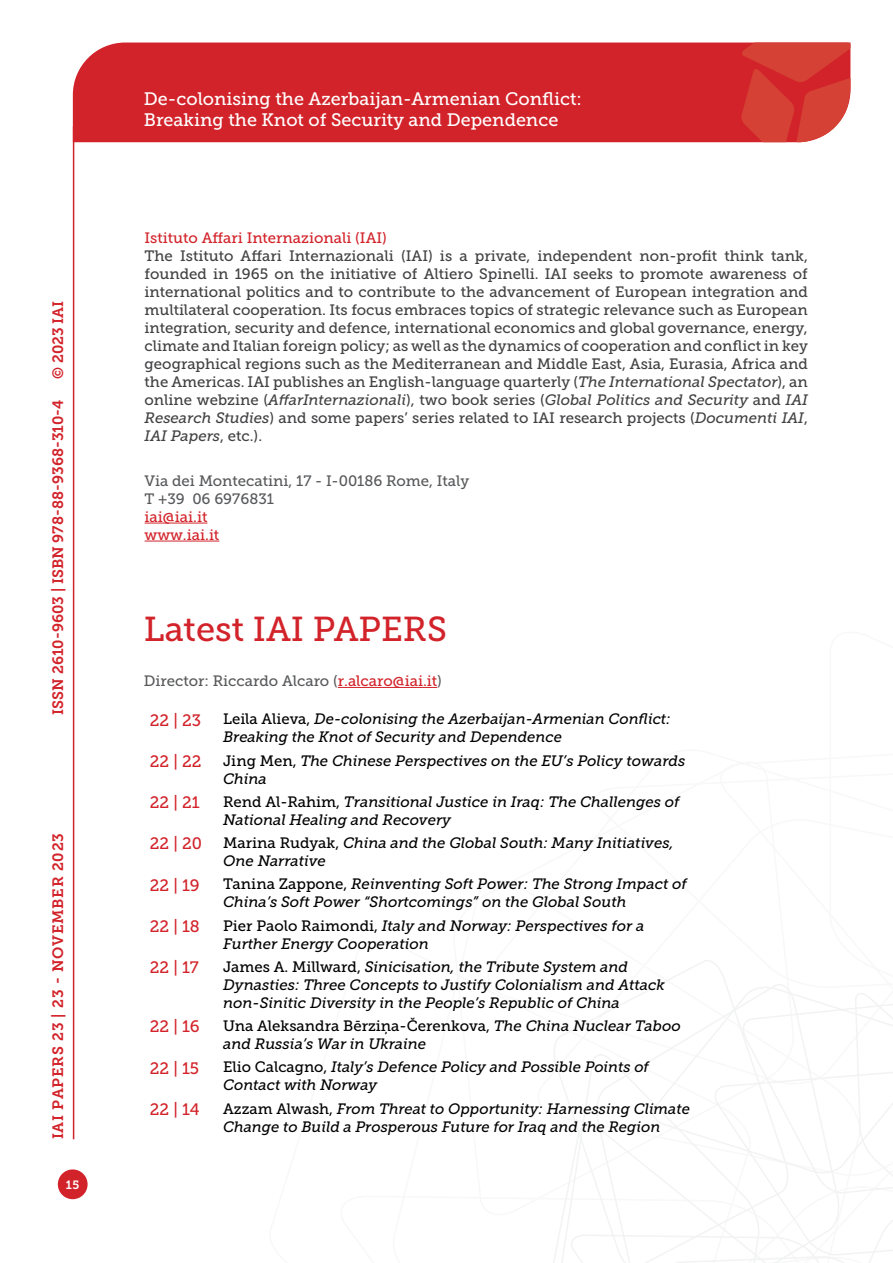
<style>
.page{position:relative;width:893px;height:1263px;background:#fff}
.page>*{position:absolute;margin:0;border:0;box-sizing:border-box;transform-origin:0 0}
.t1{font:34.5px "Museo Slab 500";color:#d2232a}
.t2{font:18px/21.6px "Museo Slab 500";color:#fff}
.t3{font:16.5px "Museo Slab 500";color:#d2232a}
.t4{font:italic 15px/18px "Museo Slab 500";color:#000}
.t5{font:15px/18px "Museo Slab 500";color:#414042;text-align:justify}
.t6{font:15px/18px "Museo Slab 500";color:#58595b}
.t7{font:15px/18px "Museo Slab 500";color:#d2232a}
.t8{font:15px "Museo Slab 700";color:#d2232a}
.t9{font:15px "Museo Slab 700";letter-spacing:.05em;color:#d2232a}
.t10{font:12px "Museo Slab 700";color:#fff}
.s1{font-style:italic}
.s2{color:#d2232a}
.s3{font-style:normal}
</style>
<div class="page">
<svg style="left:553px;top:960px;width:340px;height:303px"></svg>
<div style="left:73px;top:43px;width:668px;height:99px;background:#d2232a"></div>
<svg style="left:741px;top:43px;width:109px;height:99px;background:#d6423b"></svg>
<div style="left:58px;top:1169px;width:30px;height:30px;background:#d2232a;border-radius:50%"></div>
<hr style="left:73px;top:126px;width:1px;height:1013px;background:#d2232a">
<hr style="left:338px;top:687px;width:99px;height:1px;background:#d2232a">
<hr style="left:145px;top:523px;width:62px;height:1px;background:#d2232a">
<hr style="left:145px;top:541px;width:74px;height:1px;background:#d2232a">
<p class="t8" style="left:50px;top:379px;width:80px;rotate:-90deg">© 2023 IAI</p>
<p class="t8" style="left:49px;top:714px;width:316px;rotate:-90deg">ISSN 2610-9603 | ISBN 978-88-9368-310-4</p>
<p class="t9" style="left:50px;top:1139px;width:308px;rotate:-90deg">IAI Papers 23 | 23 - November 2023</p>
<p class="t10" style="left:66px;top:1178px;width:15px">15</p>
<p class="t2" style="left:144px;top:88px;width:439px">De-colonising the Azerbaijan-Armenian Conflict:<br>Breaking the Knot of Security and Dependence</p>
<p class="t7" style="left:145px;top:229px;width:244px">Istituto Affari Internazionali (IAI)</p>
<p class="t5" style="left:145px;top:247px;width:665px">The Istituto Affari Internazionali (IAI) is a private, independent non-profit think tank, founded in 1965 on the initiative of Altiero Spinelli. IAI seeks to promote awareness of international politics and to contribute to the advancement of European integration and multilateral cooperation. Its focus embraces topics of strategic relevance such as European integration, security and defence, international economics and global governance, energy, climate and Italian foreign policy; as well as the dynamics of cooperation and conflict in key geographical regions such as the Mediterranean and Middle East, Asia, Eurasia, Africa and the Americas. IAI publishes an English-language quarterly (<span class="s1">The International Spectator</span>), an online webzine (<span class="s1">AffarInternazionali</span>), two book series (<span class="s1">Global Politics and Security</span> and <span class="s1">IAI Research Studies</span>) and some papers’ series related to IAI research projects (<span class="s1">Documenti IAI</span>, <span class="s1">IAI Papers</span>, etc.).</p>
<p class="t6" style="left:145px;top:471px;width:326px">Via dei Montecatini, 17 - I-00186 Rome, Italy<br>T +39 06 6976831</p>
<p class="t7" style="left:145px;top:507px;width:76px">iai@iai.it www.iai.it</p>
<h1 class="t1" style="left:144px;top:610px;width:214px">Latest IAI Pape</h1>
<h1 class="t1" style="left:403px;top:610px;width:42px">rs</h1>
<p class="t6" style="left:144px;top:672px;width:300px">Director: Riccardo Alcaro (<span class="s2">r.alcaro@iai.it</span>)</p>
<p class="t3" style="left:150px;top:711px;width:53px">22 | 23</p>
<p class="t4" style="left:223px;top:710px;width:449px"><span class="s3">Leila Alieva,</span> De-colonising the Azerbaijan-Armenian Conflict:<br>Breaking the Knot of Security and Dependence</p>
<p class="t3" style="left:150px;top:752px;width:53px">22 | 22</p>
<p class="t4" style="left:223px;top:752px;width:464px"><span class="s3">Jing Men,</span> The Chinese Perspectives on the EU’s Policy towards<br>China</p>
<p class="t3" style="left:150px;top:793px;width:51px">22 | 21</p>
<p class="t4" style="left:223px;top:793px;width:458px"><span class="s3">Rend Al-Rahim,</span> Transitional Justice in Iraq: The Challenges of<br>National Healing and Recovery</p>
<p class="t3" style="left:150px;top:834px;width:54px">22 | 20</p>
<p class="t4" style="left:223px;top:834px;width:452px"><span class="s3">Marina Rudyak,</span> China and the Global South: Many Initiatives,<br>One Narrative</p>
<p class="t3" style="left:150px;top:876px;width:51px">22 | 19</p>
<p class="t4" style="left:223px;top:875px;width:465px"><span class="s3">Tanina Zappone,</span> Reinventing Soft Power: The Strong Impact of<br>China’s Soft Power “Shortcomings” on the Global South</p>
<p class="t3" style="left:150px;top:917px;width:51px">22 | 18</p>
<p class="t4" style="left:223px;top:917px;width:423px"><span class="s3">Pier Paolo Raimondi,</span> Italy and Norway: Perspectives for a<br>Further Energy Cooperation</p>
<p class="t3" style="left:150px;top:958px;width:50px">22 | 17</p>
<p class="t4" style="left:223px;top:958px;width:443px"><span class="s3">James A. Millward,</span> Sinicisation, the Tribute System and<br>Dynasties: Three Concepts to Justify Colonialism and Attack non-Sinitic Diversity in the People’s Republic of China</p>
<p class="t3" style="left:150px;top:1017px;width:51px">22 | 16</p>
<p class="t4" style="left:223px;top:1017px;width:459px"><span class="s3">Una Aleksandra Bērziņa-Čerenkova,</span> The China Nuclear Taboo and Russia’s War in Ukraine</p>
<p class="t3" style="left:150px;top:1059px;width:51px">22 | 15</p>
<p class="t4" style="left:223px;top:1058px;width:427px"><span class="s3">Elio Calcagno,</span> Italy’s Defence Policy and Possible Points of<br>Contact with Norway</p>
<p class="t3" style="left:150px;top:1100px;width:51px">22 | 14</p>
<p class="t4" style="left:223px;top:1100px;width:468px"><span class="s3">Azzam Alwash,</span> From Threat to Opportunity: Harnessing Climate<br>Change to Build a Prosperous Future for Iraq and the Region</p>
</div>
